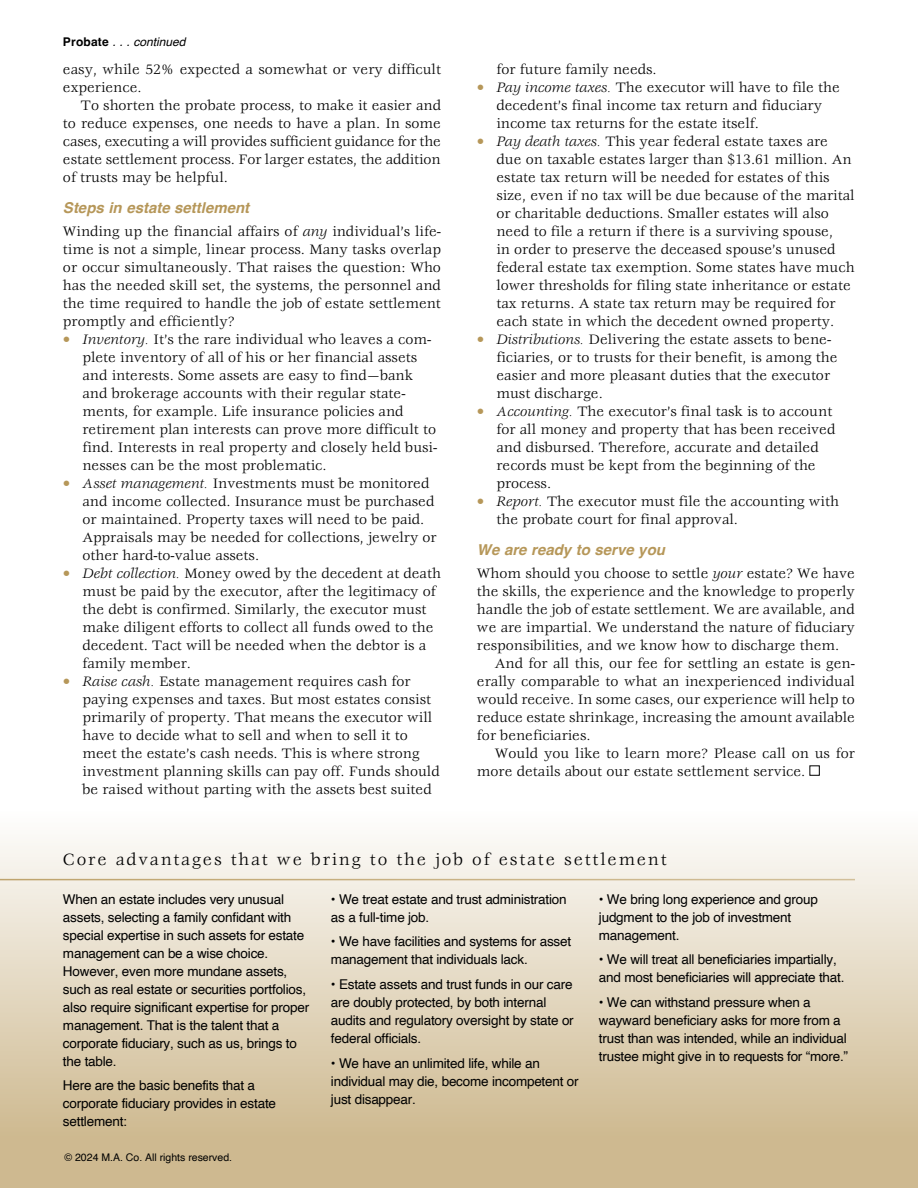
<style>
.page{position:relative;width:918px;height:1188px;background:#fff}
.page>*{position:absolute;margin:0;border:0;box-sizing:border-box;transform-origin:0 0}
.Box_Head{font:18px "Veljovic Std";letter-spacing:.1em;color:#000}
.Bulleted_body{font:15px/18px "Veljovic Std";color:#000}
.Body{font:15px/18px "Veljovic Std";color:#000}
.Body_no_indent{font:15px/18px "Veljovic Std";color:#000;text-align:justify}
.Color_subhead{font:italic 700 15px "Helvetica";color:#b69759}
.box_text{font:13.5px/18px "Helvetica";letter-spacing:-.015em;color:#000}
.t1{font:italic 12px "Helvetica";color:#000}
.t2{font:10.5px "Helvetica";color:#000}
.s1{font-weight:700;font-style:normal}
.s2{font-style:italic}
.s3{color:#b69759}
</style>
<div class="page">
<div style="left:0;top:811px;width:918px;height:377px;background:linear-gradient(to bottom,#fdfdfc,#c8b183)"></div>
<div style="left:810px;top:765px;width:10px;height:11px;border:1px solid #000"></div>
<hr style="left:0;top:879px;width:855px;height:1px;background:#b69759">
<p class="t1" style="left:63px;top:32px;width:124px"><span class="s1">Probate</span> . . . continued</p>
<p class="Body" style="left:63px;top:61px;width:380px">easy, while 52% expected a somewhat or very difficult experience.</p>
<p class="Body" style="left:63px;top:97px;width:380px;text-align:justify;text-indent:18px">To shorten the probate process, to make it easier and to reduce expenses, one needs to have a plan. In some cases, executing a will provides sufficient guidance for the estate settlement process. For larger estates, the addition of trusts may be helpful.</p>
<p class="Color_subhead" style="left:63px;top:199px;width:188px">Steps in estate settlement</p>
<p class="Body_no_indent" style="left:63px;top:223px;width:380px">Winding up the financial affairs of <span class="s2">any</span> individual’s life&shy;time is not a simple, linear process. Many tasks overlap or occur simultaneously. That raises the question: Who has the needed skill set, the systems, the personnel and the time required to handle the job of estate settlement promptly and efficiently?</p>
<p class="Bulleted_body" style="left:82px;top:331px;width:356px;text-indent:-20px"><span class="s3">•</span> <span class="s2">Inventory.</span> It’s the rare individual who leaves a com&shy;plete inventory of all of his or her financial assets and interests. Some assets are easy to find—bank and brokerage accounts with their regular state&shy;ments, for example. Life insurance policies and retirement plan interests can prove more difficult to find. Interests in real property and closely held busi&shy;nesses can be the most problematic.</p>
<p class="Bulleted_body" style="left:82px;top:475px;width:356px;text-indent:-20px"><span class="s3">•</span> <span class="s2">Asset management.</span> Investments must be monitored and income collected. Insurance must be purchased or maintained. Property taxes will need to be paid.<br>Appraisals may be needed for collections, jewelry or other hard-to-value assets.</p>
<p class="Bulleted_body" style="left:82px;top:565px;width:360px;text-indent:-20px"><span class="s3">•</span> <span class="s2">Debt collection.</span> Money owed by the decedent at death must be paid by the executor, after the legitimacy of the debt is confirmed. Similarly, the executor must make diligent efforts to collect all funds owed to the decedent. Tact will be needed when the debtor is a family member.</p>
<p class="Bulleted_body" style="left:82px;top:673px;width:359px;text-indent:-20px"><span class="s3">•</span> <span class="s2">Raise cash.</span> Estate management requires cash for paying expenses and taxes. But most estates consist primarily of property. That means the executor will have to decide what to sell and when to sell it to meet the estate’s cash needs. This is where strong investment planning skills can pay off. Funds should be raised without parting with the assets best suited</p>
<p class="Bulleted_body" style="left:496px;top:61px;width:162px">for future family needs.</p>
<p class="Bulleted_body" style="left:496px;top:79px;width:345px;text-indent:-20px"><span class="s3">•</span> <span class="s2">Pay income taxes.</span> The executor will have to file the decedent’s final income tax return and fiduciary income tax returns for the estate itself.</p>
<p class="Bulleted_body" style="left:496px;top:133px;width:360px;text-indent:-20px"><span class="s3">•</span> <span class="s2">Pay death taxes.</span> This year federal estate taxes are due on taxable estates larger than $13.61 million. An estate tax return will be needed for estates of this size, even if no tax will be due because of the marital or charitable deductions. Smaller estates will also need to file a return if there is a surviving spouse,<br>in order to preserve the deceased spouse’s unused federal estate tax exemption. Some states have much lower thresholds for filing state inheritance or estate tax returns. A state tax return may be required for each state in which the decedent owned property.</p>
<p class="Bulleted_body" style="left:496px;top:331px;width:343px;text-indent:-20px"><span class="s3">•</span> <span class="s2">Distributions.</span> Delivering the estate assets to bene&shy;ficiaries, or to trusts for their benefit, is among the easier and more pleasant duties that the executor must discharge.</p>
<p class="Bulleted_body" style="left:496px;top:403px;width:340px;text-indent:-20px"><span class="s3">•</span> <span class="s2">Accounting.</span> The executor’s final task is to account for all money and property that has been received and disbursed. Therefore, accurate and detailed records must be kept from the beginning of the process.</p>
<p class="Bulleted_body" style="left:496px;top:493px;width:344px;text-indent:-20px"><span class="s3">•</span> <span class="s2">Report.</span> The executor must file the accounting with the probate court for final approval.</p>
<p class="Color_subhead" style="left:477px;top:541px;width:190px">We are ready to serve you</p>
<p class="Body_no_indent" style="left:477px;top:565px;width:379px">Whom should you choose to settle <span class="s2">your</span> estate? We have the skills, the experience and the knowledge to properly handle the job of estate settlement. We are available, and we are impartial. We understand the nature of fiduciary responsibilities, and we know how to discharge them.</p>
<p class="Body" style="left:477px;top:655px;width:380px;text-align:justify;text-indent:18px">And for all this, our fee for settling an estate is gen&shy;erally comparable to what an inexperienced individual would receive. In some cases, our experience will help to reduce estate shrinkage, increasing the amount available for beneficiaries.</p>
<p class="Body" style="left:477px;top:745px;width:379px;text-indent:18px">Would you like to learn more? Please call on us for more details about our estate settlement service.</p>
<p class="Box_Head" style="left:63px;top:850px;width:605px">Core advantages that we bring to the job of estate settlement</p>
<p class="box_text" style="left:63px;top:890px;width:248px">When an estate includes very unusual assets, selecting a family confidant with special expertise in such assets for estate management can be a wise choice.<br>However, even more mundane assets, such as real estate or securities portfolios, also require significant expertise for proper management. That is the talent that a corporate fiduciary, such as us, brings to the table.</p>
<p class="box_text" style="left:63px;top:1077px;width:215px">Here are the basic benefits that a corporate fiduciary provides in estate settlement:</p>
<p class="box_text" style="left:331px;top:890px;width:237px">• We treat estate and trust administration as a full-time job.</p>
<p class="box_text" style="left:331px;top:933px;width:242px">• We have facilities and systems for asset management that individuals lack.</p>
<p class="box_text" style="left:331px;top:976px;width:244px">• Estate assets and trust funds in our care are doubly protected, by both internal audits and regulatory oversight by state or federal officials.</p>
<p class="box_text" style="left:331px;top:1055px;width:249px">• We have an unlimited life, while an individual may die, become incompetent or just disappear.</p>
<p class="box_text" style="left:599px;top:890px;width:220px">• We bring long experience and group judgment to the job of investment management.</p>
<p class="box_text" style="left:599px;top:951px;width:247px">• We will treat all beneficiaries impartially, and most beneficiaries will appreciate that.</p>
<p class="box_text" style="left:599px;top:994px;width:251px">• We can withstand pressure when a wayward beneficiary asks for more from a trust than was intended, while an individual trustee might give in to requests for “more.”</p>
<p class="t2" style="left:64px;top:1149px;width:169px">© 2024 M.A. Co. All rights reserved.</p>
</div>
